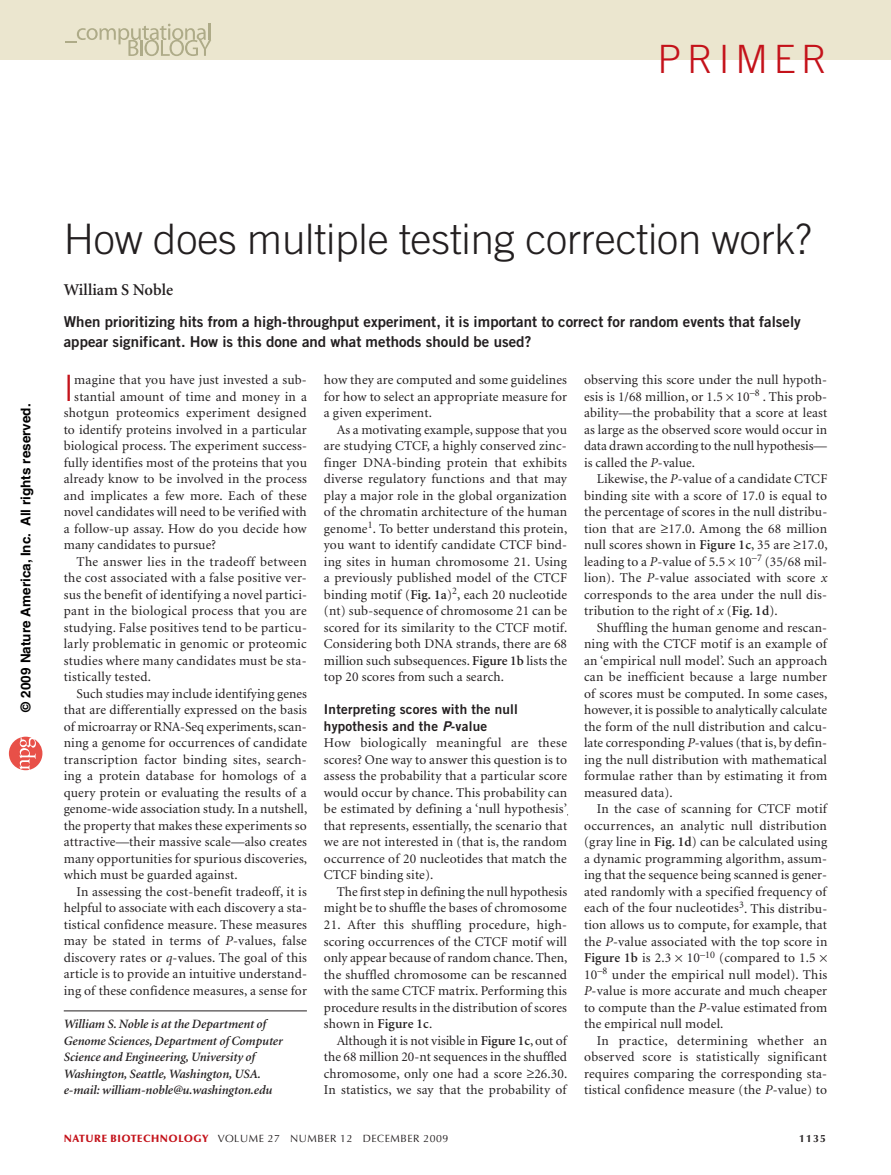
<style>
.page{position:relative;width:891px;height:1175px;background:#fff}
.page>*{position:absolute;margin:0;border:0;box-sizing:border-box;transform-origin:0 0}
.t1{font:300 42px "Trade Gothic";letter-spacing:-.005em;color:#231f20}
.t2{font:300 39px "Trade Gothic";letter-spacing:.145em;color:#c4121a}
.t3{font:300 36.3px "Trade Gothic";color:#c4121a}
.t4{font:600 16.5px "Minion";color:#231f20}
.t5{font:15px/19.5px "Trade Gothic Bold Two";color:#231f20}
.t6{font:13.5px/16.5px "Minion";letter-spacing:.01em;color:#231f20;text-align:justify}
.t7{font:13.5px/16.5px "Trade Gothic Bold Two";letter-spacing:.015em;color:#231f20}
.t8{font:700 13.5px "Helvetica";color:#000}
.t9{font:italic 600 12.75px/16.5px "Minion";letter-spacing:-.005em;color:#231f20}
.t10{font:10.5px "Optima";letter-spacing:.05em;color:#231f20}
.t11{font:700 10.5px "Optima";color:#231f20}
.s1{font-style:italic}
.s2{font-weight:600}
.s3{font-weight:900;color:#c4121a}
</style>
<div class="page">
<div style="left:0;top:0;width:891px;height:60px;background:#ebe6cf"></div>
<hr style="left:64px;top:1010px;width:243px;height:1px;background:#231f20">
<svg style="left:65px;top:23px;width:146px;height:33px"></svg>
<svg style="left:9px;top:736px;width:33px;height:34px"></svg>
<h2 class="t2" style="left:658px;top:36px;width:171px">pri mer</h2>
<p class="t8" style="left:21px;top:711px;width:309px;rotate:-90deg">© 2009 Nature America, Inc. All rights reserved.</p>
<h1 class="t1" style="left:64px;top:214px;width:749px">How does multiple testing correction work?</h1>
<p class="t4" style="left:64px;top:281px;width:111px">William S Noble</p>
<p class="t5" style="left:64px;top:312px;width:739px">When prioritizing hits from a high-throughput experiment, it is important to correct for random events that falsely appear significant. How is this done and what methods should be used?</p>
<h3 class="t3" style="left:64px;top:366px;width:12px">I</h3>
<p class="t6" style="left:74px;top:372px;width:234px">magine that you have just invested a sub-</p>
<p class="t6" style="left:74px;top:389px;width:234px">stantial amount of time and money in a</p>
<p class="t6" style="left:64px;top:405px;width:244px">shotgun proteomics experiment designed</p>
<p class="t6" style="left:64px;top:422px;width:245px">to identify proteins involved in a particular</p>
<p class="t6" style="left:64px;top:438px;width:245px">biological process. The experiment success-</p>
<p class="t6" style="left:64px;top:455px;width:245px">fully identifies most of the proteins that you</p>
<p class="t6" style="left:64px;top:471px;width:245px">already know to be involved in the process</p>
<p class="t6" style="left:64px;top:488px;width:245px">and implicates a few more. Each of these</p>
<p class="t6" style="left:64px;top:504px;width:245px">novel candidates will need to be verified with</p>
<p class="t6" style="left:64px;top:521px;width:245px">a follow-up assay. How do you decide how</p>
<p class="t6" style="left:64px;top:537px;width:154px">many candidates to pursue?</p>
<p class="t6" style="left:77px;top:554px;width:232px">The answer lies in the tradeoff between</p>
<p class="t6" style="left:64px;top:570px;width:245px">the cost associated with a false positive ver-</p>
<p class="t6" style="left:64px;top:587px;width:245px">sus the benefit of identifying a novel partici-</p>
<p class="t6" style="left:64px;top:603px;width:244px">pant in the biological process that you are</p>
<p class="t6" style="left:64px;top:620px;width:245px">studying. False positives tend to be particu-</p>
<p class="t6" style="left:64px;top:636px;width:245px">larly problematic in genomic or proteomic</p>
<p class="t6" style="left:64px;top:653px;width:245px">studies where many candidates must be sta-</p>
<p class="t6" style="left:64px;top:669px;width:89px">tistically tested.</p>
<p class="t6" style="left:77px;top:686px;width:232px">Such studies may include identifying genes</p>
<p class="t6" style="left:64px;top:702px;width:245px">that are differentially expressed on the basis</p>
<p class="t6" style="left:64px;top:719px;width:245px">of microarray or RNA-Seq experiments, scan-</p>
<p class="t6" style="left:64px;top:735px;width:245px">ning a genome for occurrences of candidate</p>
<p class="t6" style="left:64px;top:752px;width:245px">transcription factor binding sites, search-</p>
<p class="t6" style="left:64px;top:768px;width:245px">ing a protein database for homologs of a</p>
<p class="t6" style="left:64px;top:785px;width:245px">query protein or evaluating the results of a</p>
<p class="t6" style="left:64px;top:801px;width:245px">genome-wide association study. In a nutshell,</p>
<p class="t6" style="left:64px;top:818px;width:245px">the property that makes these experiments so</p>
<p class="t6" style="left:64px;top:834px;width:245px">attractive—their massive scale—also creates</p>
<p class="t6" style="left:64px;top:851px;width:245px">many opportunities for spurious discoveries,</p>
<p class="t6" style="left:64px;top:867px;width:175px">which must be guarded against.</p>
<p class="t6" style="left:77px;top:884px;width:232px">In assessing the cost-benefit tradeoff, it is</p>
<p class="t6" style="left:64px;top:900px;width:245px">helpful to associate with each discovery a sta-</p>
<p class="t6" style="left:64px;top:917px;width:245px">tistical confidence measure. These measures</p>
<p class="t6" style="left:64px;top:933px;width:245px">may be stated in terms of <span class="s1">P</span>-values, false</p>
<p class="t6" style="left:64px;top:950px;width:245px">discovery rates or <span class="s1">q</span>-values. The goal of this</p>
<p class="t6" style="left:64px;top:966px;width:245px">article is to provide an intuitive understand-</p>
<p class="t6" style="left:64px;top:983px;width:245px">ing of these confidence measures, a sense for</p>
<p class="t9" style="left:64px;top:1016px;width:221px">William S. Noble is at the Department of Genome Sciences, Department of Computer Science and Engineering, University of Washington, Seattle, Washington, USA. e-mail: william-noble@u.washington.edu</p>
<p class="t6" style="left:324px;top:372px;width:245px">how they are computed and some guidelines for how to select an appropriate measure for a given experiment.</p>
<p class="t6" style="left:324px;top:422px;width:245px;text-indent:13px">As a motivating example, suppose that you are studying CTCF, a highly conserved zinc&shy;finger DNA-binding protein that exhibits diverse regulatory functions and that may play a major role in the global organization of the chromatin architecture of the human genome<sup>1</sup>. To better understand this protein, you want to identify candidate CTCF bind&shy;ing sites in human chromosome 21. Using a previously published model of the CTCF binding motif (<span class="s2">Fig. 1a</span>)<sup>2</sup>, each 20 nucleotide (nt) sub-sequence of chromosome 21 can be scored for its similarity to the CTCF motif.<br>Considering both DNA strands, there are 68 million such subsequences. <span class="s2">Figure 1b</span> lists the top 20 scores from such a search.</p>
<p class="t7" style="left:324px;top:701px;width:196px">Interpreting scores with the null hypothesis and the <span class="s1">P</span>-value</p>
<p class="t6" style="left:324px;top:735px;width:245px">How biologically meaningful are these scores? One way to answer this question is to assess the probability that a particular score would occur by chance. This probability can be estimated by defining a ‘null hypothesis’ that represents, essentially, the scenario that we are not interested in (that is, the random occurrence of 20 nucleotides that match the CTCF binding site).</p>
<p class="t6" style="left:324px;top:884px;width:245px;text-align:right">The first step in defining the null hypothesis might be to shuffle the bases of chromosome</p>
<p class="t6" style="left:324px;top:917px;width:245px">21. After this shuffling procedure, high&shy;scoring occurrences of the CTCF motif will only appear because of random chance. Then, the shuffled chromosome can be rescanned with the same CTCF matrix. Performing this procedure results in the distribution of scores shown in <span class="s2">Figure 1c</span>.</p>
<p class="t6" style="left:324px;top:1032px;width:245px;text-indent:13px">Although it is not visible in <span class="s2">Figure 1c</span>, out of the 68 million 20-nt sequences in the shuffled chromosome, only one had a score ≥26.30.<br>In statistics, we say that the probability of</p>
<p class="t6" style="left:584px;top:372px;width:245px">observing this score under the null hypoth&shy;esis is 1/68 million, or 1.5 10<sup>–8</sup> . This prob&shy;ability—the probability that a score at least as large as the observed score would occur in data drawn according to the null hypothesis— is called the <span class="s1">P</span>-value.</p>
<p class="t6" style="left:584px;top:471px;width:245px;text-indent:13px">Likewise, the <span class="s1">P</span>-value of a candidate CTCF binding site with a score of 17.0 is equal to the percentage of scores in the null distribu&shy;tion that are ≥17.0. Among the 68 million null scores shown in <span class="s2">Figure 1c</span>, 35 are ≥17.0, leading to a <span class="s1">P</span>-value of 5.5 10<sup>–7</sup> (35/68 mil&shy;lion). The <span class="s1">P</span>-value associated with score <span class="s1">x </span>corresponds to the area under the null dis&shy;tribution to the right of <span class="s1">x</span> (<span class="s2">Fig. 1d</span>).</p>
<p class="t6" style="left:584px;top:620px;width:245px;text-indent:13px">Shuffling the human genome and rescan&shy;ning with the CTCF motif is an example of an ‘empirical null model’. Such an approach can be inefficient because a large number of scores must be computed. In some cases, however, it is possible to analytically calculate the form of the null distribution and calcu&shy;late corresponding <span class="s1">P</span>-values (that is, by defin&shy;ing the null distribution with mathematical formulae rather than by estimating it from measured data).</p>
<p class="t6" style="left:584px;top:801px;width:245px;text-align:left;text-indent:13px">In the case of scanning for CTCF motif occurrences, an analytic null distribution (gray line in <span class="s2">Fig. 1d</span>) can be calculated using a dynamic programming algorithm, assum&shy;ing that the sequence being scanned is gener&shy;ated randomly with a specified frequency of each of the four nucleotides<sup>3</sup>. This distribu&shy;tion allows us to compute, for example, that the <span class="s1">P</span>-value associated with the top score in <span class="s2">Figure 1b</span> is 2.3 10<sup>–10</sup> (compared to 1.5<br>10<sup>–8</sup> under the empirical null model). This <span class="s1">P</span>-value is more accurate and much cheaper to compute than the <span class="s1">P</span>-value estimated from the empirical null model.</p>
<p class="t6" style="left:584px;top:1032px;width:245px;text-indent:13px">In practice, determining whether an observed score is statistically significant requires comparing the corresponding sta&shy;tistical confidence measure (the <span class="s1">P</span>-value) to</p>
<p class="t10" style="left:64px;top:1132px;width:386px"><span class="s3">NATURE BIOTECHNOLOGY</span> VOLUME 27 NUMBER 12 DECEMBER 2009</p>
<p class="t11" style="left:799px;top:1132px;width:28px">1135</p>
</div>
